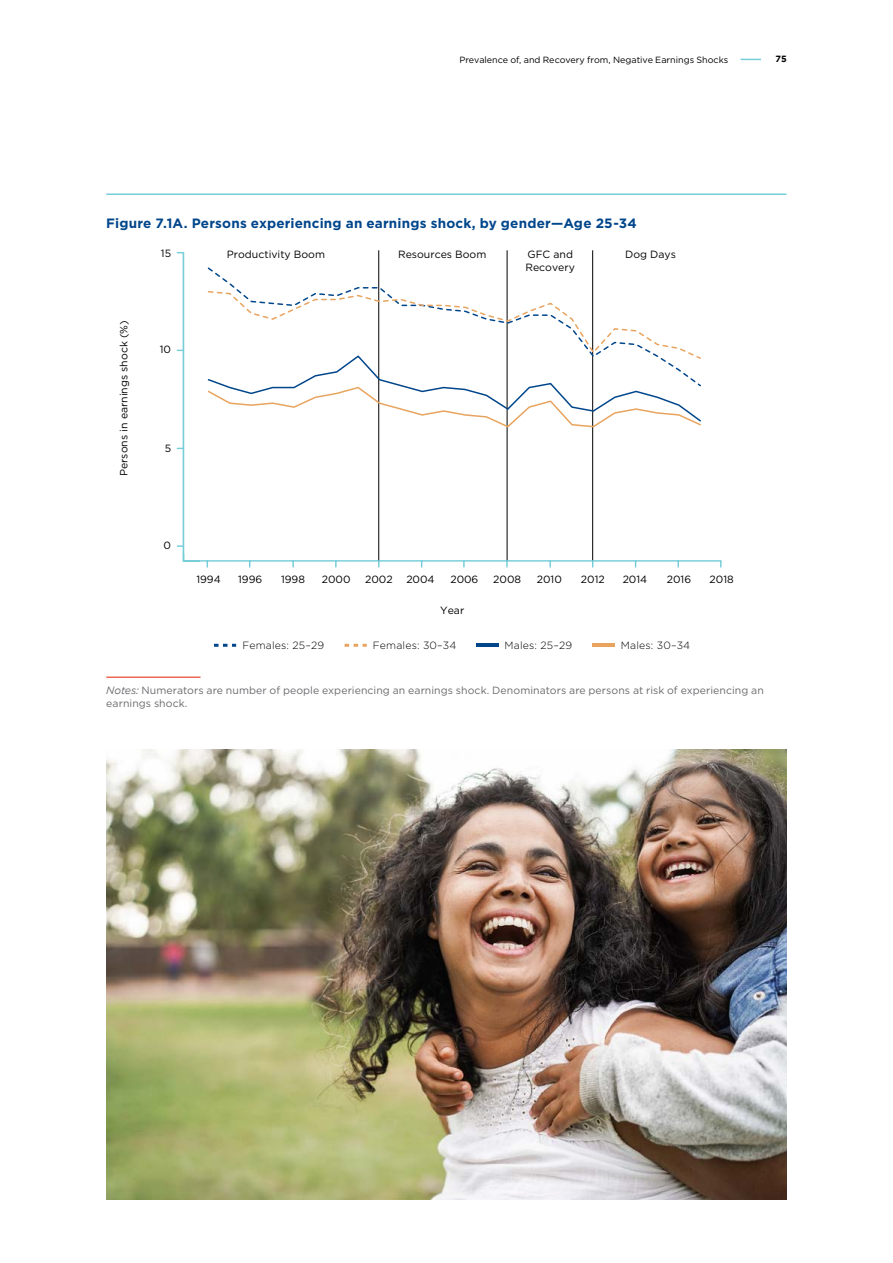
<style>
.page{position:relative;width:893px;height:1263px;background:#fff}
.page>*{position:absolute;margin:0;border:0;box-sizing:border-box;transform-origin:0 0}
.t1{font:700 13.5px "Gotham";letter-spacing:.015em;color:#00468b}
.t2{font:10.5px/12.6px "Gotham";color:#000}
.t3{font:10.5px/12.6px "Gotham";letter-spacing:.005em;color:#696a6d}
.t4{font:300 10.5px "Gotham";letter-spacing:.015em;color:#000}
.t5{font:9px "Gotham HTF";color:#000}
.t6{font:700 9px "Gotham";color:#000}
.s1{font-style:italic}
</style>
<div class="page">
<svg style="left:741px;top:59px;width:20px;height:1px"></svg>
<hr style="left:106px;top:193px;width:680px;height:2px;background:#76ced9">
<hr style="left:106px;top:676px;width:95px;height:2px;background:#eb6851">
<hr style="left:184px;top:560px;width:537px;height:2px;background:#76ced9">
<svg style="left:177px;top:545px;width:6px;height:2px"></svg>
<hr style="left:183px;top:253px;width:1px;height:309px;background:#77ced8">
<hr style="left:592px;top:250px;width:1px;height:310px;background:#000">
<hr style="left:507px;top:250px;width:1px;height:310px;background:#000">
<hr style="left:378px;top:250px;width:1px;height:310px;background:#000">
<svg style="left:207px;top:266px;width:387px;height:24px"></svg>
<svg style="left:207px;top:290px;width:494px;height:138px"></svg>
<svg style="left:214px;top:644px;width:22px;height:3px"></svg>
<svg style="left:345px;top:644px;width:22px;height:3px"></svg>
<hr style="left:476px;top:644px;width:23px;height:3px;background:#00468b">
<hr style="left:592px;top:644px;width:23px;height:3px;background:#e8a45e">
<img style="left:106px;top:750px;width:681px;height:449px">
<p class="t5" style="left:459px;top:54px;width:270px">Prevalence of, and Recovery from, Negative Earnings Shocks</p>
<p class="t6" style="left:776px;top:53px;width:13px">75</p>
<p class="t1" style="left:106px;top:216px;width:532px">Figure 7.1A. Persons experiencing an earnings shock, by gender—Age 25-34</p>
<p class="t2" style="left:117px;top:476px;width:157px;rotate:-90deg">Persons in earnings shock (%)</p>
<p class="t2" style="left:161px;top:246px;width:12px">15</p>
<p class="t2" style="left:160px;top:343px;width:13px">10</p>
<p class="t2" style="left:227px;top:248px;width:100px">Productivity Boom</p>
<p class="t2" style="left:398px;top:248px;width:90px">Resources Boom</p>
<p class="t2" style="left:625px;top:248px;width:52px">Dog Days</p>
<p class="t2" style="left:525px;top:248px;width:51px">GFC and<br>Recovery</p>
<p class="t2" style="left:165px;top:442px;width:8px">5</p>
<p class="t2" style="left:164px;top:538px;width:9px">0</p>
<p class="t2" style="left:196px;top:573px;width:26px">1994</p>
<p class="t2" style="left:238px;top:573px;width:26px">1996</p>
<p class="t2" style="left:281px;top:573px;width:25px">1998</p>
<p class="t2" style="left:322px;top:573px;width:30px">2000</p>
<p class="t2" style="left:365px;top:573px;width:29px">2002</p>
<p class="t2" style="left:406px;top:573px;width:30px">2004</p>
<p class="t2" style="left:450px;top:573px;width:29px">2006</p>
<p class="t2" style="left:493px;top:573px;width:29px">2008</p>
<p class="t2" style="left:537px;top:573px;width:27px">2010</p>
<p class="t2" style="left:581px;top:573px;width:25px">2012</p>
<p class="t2" style="left:623px;top:573px;width:26px">2014</p>
<p class="t2" style="left:667px;top:573px;width:26px">2016</p>
<p class="t2" style="left:710px;top:573px;width:26px">2018</p>
<p class="t2" style="left:440px;top:604px;width:26px">Year</p>
<p class="t4" style="left:242px;top:640px;width:83px">Females: 25–29</p>
<p class="t4" style="left:373px;top:640px;width:85px">Females: 30–34</p>
<p class="t4" style="left:504px;top:640px;width:69px">Males: 25–29</p>
<p class="t4" style="left:621px;top:640px;width:71px">Males: 30–34</p>
<p class="t3" style="left:106px;top:684px;width:659px"><span class="s1">Notes:</span> Numerators are number of people experiencing an earnings shock. Denominators are persons at risk of experiencing an earnings shock.</p>
</div>
